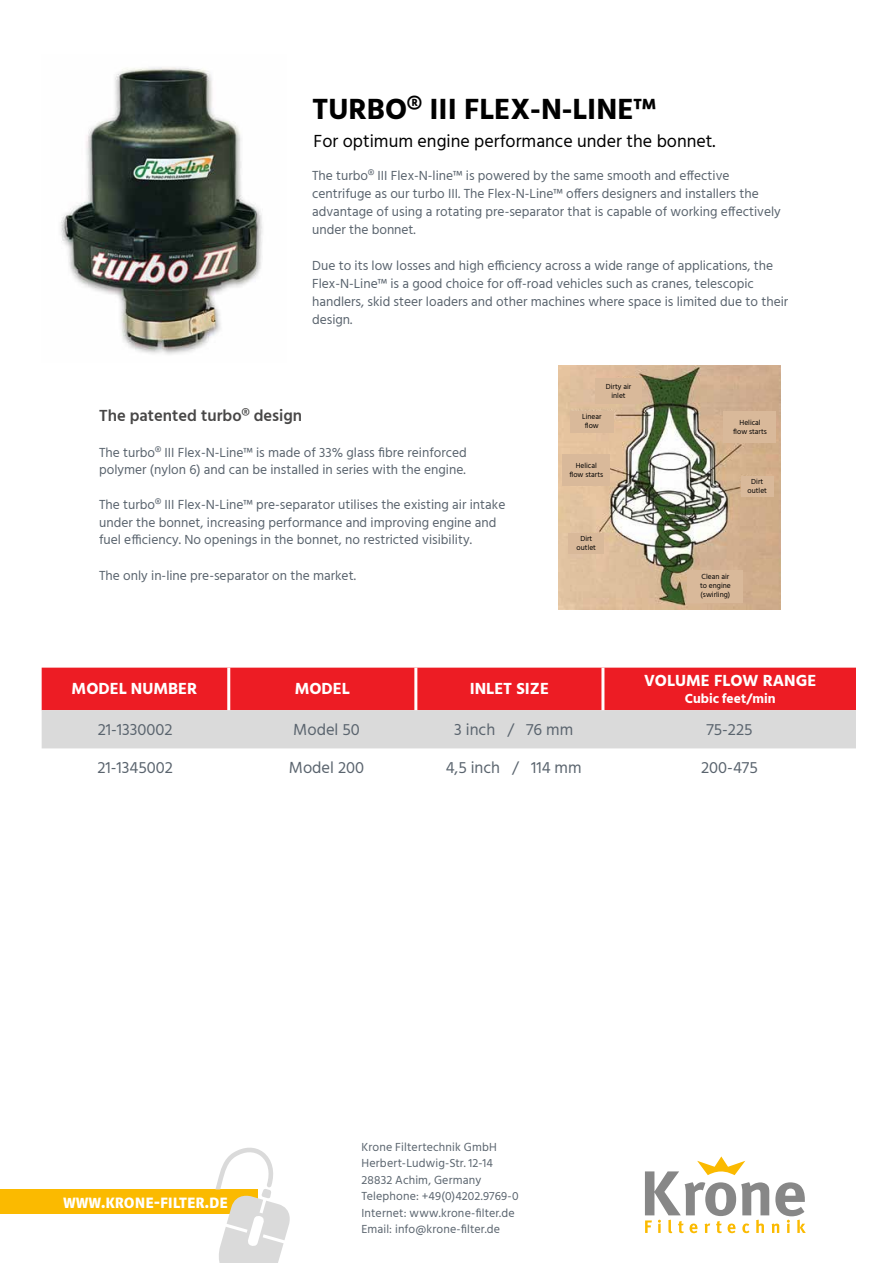
<style>
.page{position:relative;width:893px;height:1263px;background:#fff}
.page>*{position:absolute;margin:0;border:0;box-sizing:border-box;transform-origin:0 0}
.t1{font:700 30px "Hind";color:#000}
.t2{font:18.75px "Riga Bold Small Caps";color:#fff}
.t3{font:18px "Hind";color:#000}
.t4{font:16.5px "Hind";color:#5a646e}
.t5{font:700 16.5px "Hind";color:#fff}
.t6{font:600 16.5px "Hind";color:#484747}
.t7{font:13.5px/18px "Hind";color:#5a646e}
.t8{font:700 13.5px "Hind";color:#fff}
.t9{font:12px/16.5px "Hind";letter-spacing:.015em;color:#5a646e}
.t10{font:7.5px/9px "Hind";color:#000;text-align:center}
</style>
<div class="page">
<img style="left:61px;top:67px;width:202px;height:288px">
<img style="left:559px;top:366px;width:221px;height:243px">
<div style="left:595px;top:378px;width:46px;height:26px;background:#d9b99a"></div>
<div style="left:570px;top:411px;width:43px;height:22px;background:#d9b99a"></div>
<div style="left:563px;top:454px;width:47px;height:31px;background:#d9b99a"></div>
<div style="left:568px;top:533px;width:36px;height:21px;background:#d9b99a"></div>
<div style="left:741px;top:476px;width:33px;height:21px;background:#d9b99a"></div>
<div style="left:723px;top:411px;width:53px;height:31px;background:#d9b99a"></div>
<div style="left:688px;top:570px;width:55px;height:33px;background:#d9b99a"></div>
<svg style="left:42px;top:668px;width:814px;height:80px;background:#e3767b"></svg>
<hr style="left:227px;top:668px;width:3px;height:42px;background:#fff">
<hr style="left:414px;top:668px;width:3px;height:42px;background:#fff">
<hr style="left:601px;top:668px;width:3px;height:42px;background:#fff">
<div style="left:0;top:1189px;width:75px;height:25px;background:#fbba00"></div>
<div style="left:49px;top:1189px;width:208px;height:25px;background:#fbba00"></div>
<svg style="left:215px;top:1147px;width:75px;height:116px"></svg>
<svg style="left:645px;top:1156px;width:161px;height:77px"></svg>
<h1 class="t1" style="left:312px;top:91px;width:346px">TURBO® III FLEX-N-LINE™</h1>
<h3 class="t3" style="left:314px;top:129px;width:403px">For optimum engine performance under the bonnet.</h3>
<p class="t7" style="left:312px;top:168px;width:470px">The turbo® III Flex-N-line™ is powered by the same smooth and effective centrifuge as our turbo III. The Flex-N-Line™ offers designers and installers the advantage of using a rotating pre-separator that is capable of working effectively under the bonnet.</p>
<p class="t7" style="left:312px;top:258px;width:478px">Due to its low losses and high efficiency across a wide range of applications, the Flex-N-Line™ is a good choice for off-road vehicles such as cranes, telescopic handlers, skid steer loaders and other machines where space is limited due to their design.</p>
<p class="t6" style="left:99px;top:404px;width:205px">The patented turbo® design</p>
<p class="t7" style="left:99px;top:444px;width:369px;line-height:17.5px">The turbo® III Flex-N-Line™ is made of 33% glass fibre reinforced polymer (nylon 6) and can be installed in series with the engine.</p>
<p class="t7" style="left:99px;top:497px;width:408px;line-height:17.5px">The turbo® III Flex-N-Line™ pre-separator utilises the existing air intake under the bonnet, increasing performance and improving engine and fuel efficiency. No openings in the bonnet, no restricted visibility.</p>
<p class="t7" style="left:99px;top:568px;width:258px">The only in-line pre-separator on the market.</p>
<p class="t10" style="left:606px;top:382px;width:27px">Dirty air inlet</p>
<p class="t10" style="left:582px;top:412px;width:21px">Linear flow</p>
<p class="t10" style="left:569px;top:461px;width:35px">Helical flow starts</p>
<p class="t10" style="left:577px;top:535px;width:21px">Dirt outlet</p>
<p class="t10" style="left:733px;top:418px;width:35px">Helical flow starts</p>
<p class="t10" style="left:747px;top:477px;width:21px">Dirt outlet</p>
<p class="t10" style="left:700px;top:573px;width:32px;text-align:left">Clean air to engine (swirling)</p>
<p class="t5" style="left:72px;top:679px;width:127px">MODEL NUMBER</p>
<p class="t5" style="left:295px;top:679px;width:57px">MODEL</p>
<p class="t5" style="left:470px;top:679px;width:81px">INLET SIZE</p>
<p class="t5" style="left:644px;top:671px;width:174px">VOLUME FLOW RANGE</p>
<p class="t8" style="left:685px;top:690px;width:92px">Cubic feet/min</p>
<p class="t4" style="left:98px;top:718px;width:77px">21-1330002</p>
<p class="t4" style="left:293px;top:718px;width:68px">Model 50</p>
<p class="t4" style="left:454px;top:718px;width:121px">3 inch / 76 mm</p>
<p class="t4" style="left:706px;top:718px;width:48px">75-225</p>
<p class="t4" style="left:97px;top:756px;width:77px">21-1345002</p>
<p class="t4" style="left:289px;top:756px;width:77px">Model 200</p>
<p class="t4" style="left:446px;top:756px;width:137px">4,5 inch / 114 mm</p>
<p class="t4" style="left:701px;top:756px;width:58px">200-475</p>
<h2 class="t2" style="left:63px;top:1191px;width:166px">www.krone-filter.de</h2>
<p class="t9" style="left:361px;top:1139px;width:159px">Krone Filtertechnik GmbH<br>Herbert-Ludwig-Str. 12-14<br>28832 Achim, Germany<br>Telephone: +49(0)4202.9769-0<br>Internet: www.krone-filter.de<br>Email: info@krone-filter.de</p>
</div>
